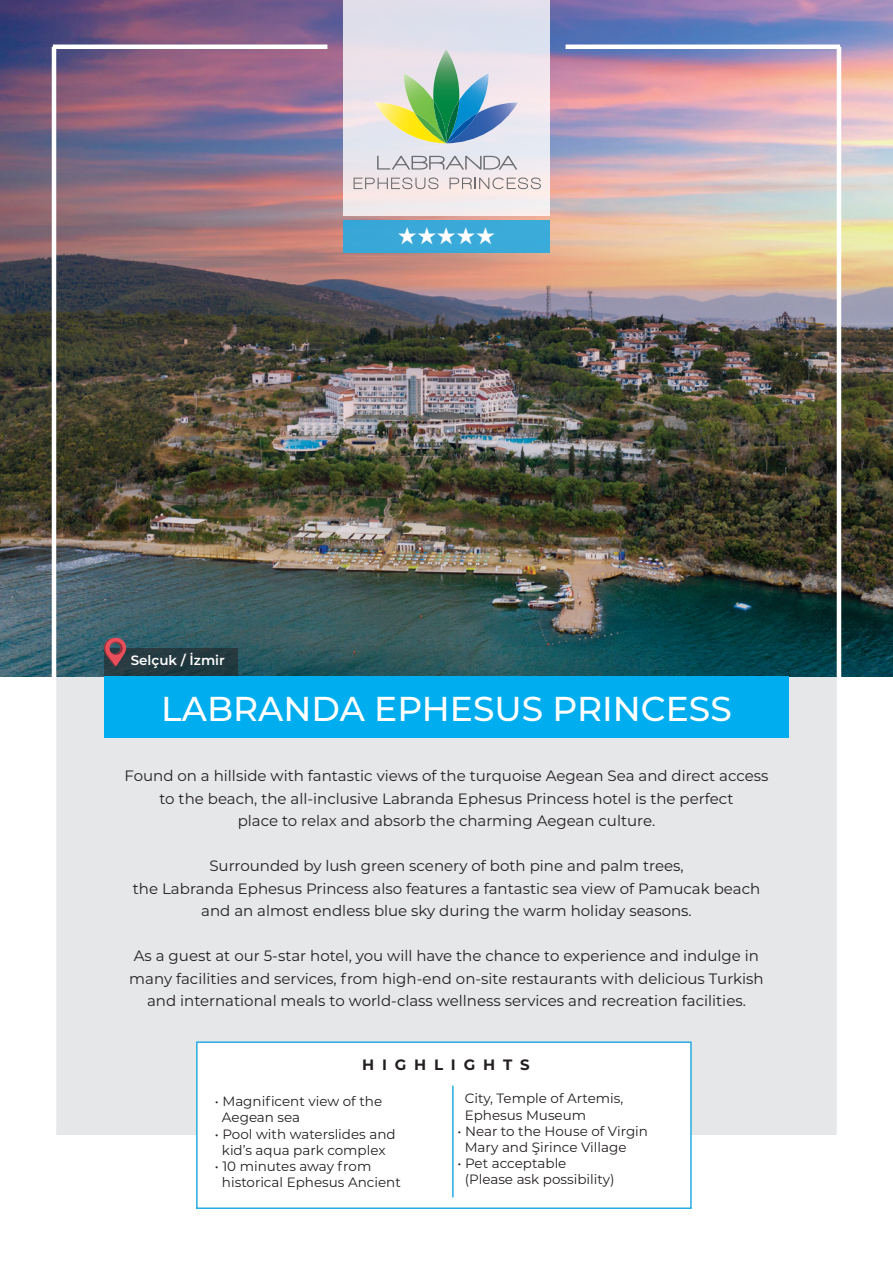
<style>
.page{position:relative;width:893px;height:1263px;background:#fff}
.page>*{position:absolute;margin:0;border:0;box-sizing:border-box;transform-origin:0 0}
.t1{font:500 34.5px "Montserrat";color:#fff}
.t2{font:24px "Zapf Dingbats ITC";color:#fff}
.t3{font:15px/22.5px "Montserrat";color:#231f20;text-align:center}
.t4{font:700 15px "Montserrat";letter-spacing:.52em;color:#231f20}
.t5{font:13.5px/16.2px "Montserrat";color:#231f20}
.t6{font:600 13.5px "Montserrat";color:#fff}
</style>
<div class="page">
<div style="left:54px;top:577px;width:785px;height:558px;background:#e6e7e9"></div>
<img style="left:0;top:0;width:893px;height:676px">
<div style="left:104px;top:648px;width:134px;height:28px;background:#233a3f"></div>
<div style="left:104px;top:676px;width:685px;height:61px;background:#00aeef"></div>
<hr style="left:52px;top:47px;width:4px;height:1169px;background:#fff">
<hr style="left:53px;top:45px;width:274px;height:4px;background:#fff">
<hr style="left:566px;top:45px;width:274px;height:4px;background:#fff">
<hr style="left:837px;top:47px;width:4px;height:1169px;background:#fff">
<div style="left:343px;top:0;width:207px;height:216px;background:linear-gradient(to bottom,#e1dfec,#f4ebec)"></div>
<div style="left:343px;top:220px;width:206px;height:32px;background:#3aa9d8"></div>
<svg style="left:104px;top:638px;width:23px;height:28px"></svg>
<div style="left:196px;top:1041px;width:496px;height:168px;background:#fff;border:2px solid #27abe2"></div>
<hr style="left:452px;top:1085px;width:2px;height:112px;background:#26aae1">
<svg style="left:374px;top:49px;width:144px;height:94px;background:#aec6b7"></svg>
<svg style="left:354px;top:178px;width:84px;height:11px"></svg>
<svg style="left:449px;top:178px;width:92px;height:11px"></svg>
<svg style="left:377px;top:156px;width:140px;height:14px;background:#cbc9ce"></svg>
<p class="t6" style="left:131px;top:651px;width:96px">Selçuk / İzmir</p>
<h2 class="t2" style="left:397px;top:225px;width:99px">★★★★★</h2>
<h1 class="t1" style="left:161px;top:685px;width:572px">LABRANDA EPHESUS PRINCESS</h1>
<p class="t3" style="left:124px;top:764px;width:645px">Found on a hillside with fantastic views of the turquoise Aegean Sea and direct access to the beach, the all-inclusive Labranda Ephesus Princess hotel is the perfect<br>place to relax and absorb the charming Aegean culture.</p>
<p class="t3" style="left:133px;top:854px;width:629px">Surrounded by lush green scenery of both pine and palm trees,<br>the Labranda Ephesus Princess also features a fantastic sea view of Pamucak beach and an almost endless blue sky during the warm holiday seasons.</p>
<p class="t3" style="left:129px;top:944px;width:636px">As a guest at our 5-star hotel, you will have the chance to experience and indulge in many facilities and services, from high-end on-site restaurants with delicious Turkish and international meals to world-class wellness services and recreation facilities.</p>
<p class="t4" style="left:362px;top:1054px;width:169px">HIGHLIGHTS</p>
<p class="t5" style="left:465px;top:1090px;width:160px">City, Temple of Artemis,<br>Ephesus Museum</p>
<p class="t5" style="left:465px;top:1122px;width:185px;text-indent:-7px">• Near to the House of Virgin<br>Mary and Şirince Village</p>
<p class="t5" style="left:465px;top:1155px;width:151px;text-indent:-7px">• Pet acceptable (Please ask possibility)</p>
<p class="t5" style="left:222px;top:1093px;width:162px;text-indent:-7px">• Magnificent view of the<br>Aegean sea</p>
<p class="t5" style="left:215px;top:1125px;width:182px;text-align:center">• Pool with waterslides and kid’s aqua park complex</p>
<p class="t5" style="left:222px;top:1157px;width:180px;text-indent:-7px">• 10 minutes away from historical Ephesus Ancient</p>
</div>
